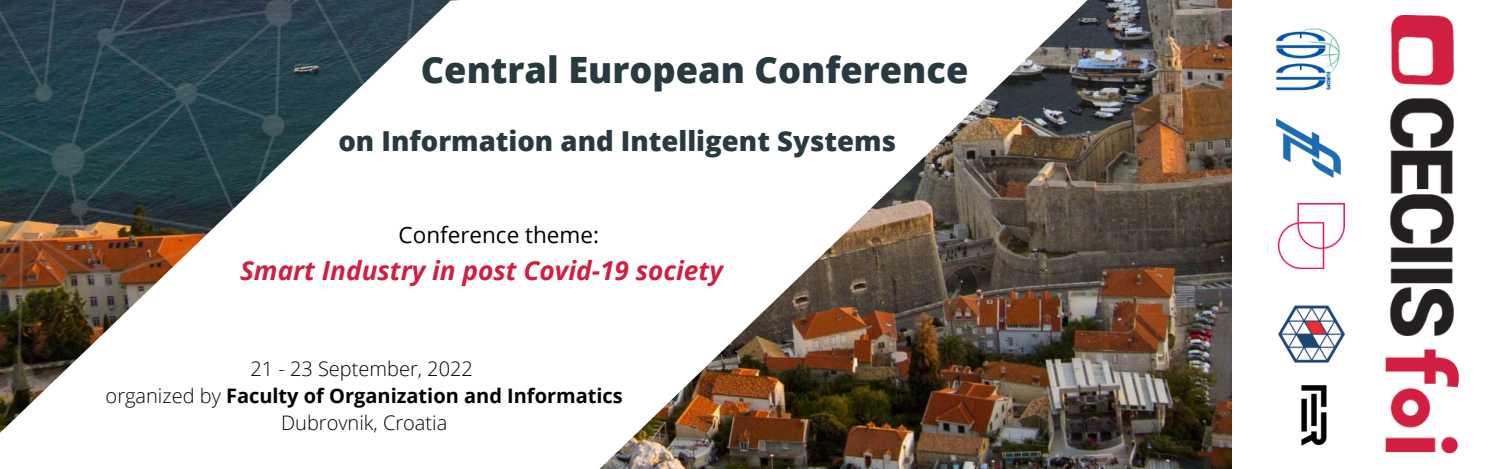
<style>
.page{position:relative;width:1500px;height:469px;background:#fff}
.page>*{position:absolute;margin:0;border:0;box-sizing:border-box;transform-origin:0 0}
.t1{font:800 36.25px "Open Sans";color:#283a3f}
.t2{font:800 27.5px "Open Sans";color:#283a3f}
.t3{font:italic 700 26.25px "Open Sans";color:#d11f41}
.t4{font:22.5px "Open Sans";color:#000}
.t5{font:700 20px "Open Sans";color:#000}
.t6{font:300 20px "Open Sans";color:#000}
.s1{font-weight:300}
</style>
<div class="page">
<img style="left:1088px;top:0;width:144px;height:469px">
<img style="left:169px;top:0;width:919px;height:469px">
<img style="left:1389px;top:15px;width:65px;height:321px">
<img style="left:1276px;top:28px;width:64px;height:63px">
<img style="left:1276px;top:119px;width:64px;height:59px">
<img style="left:1278px;top:203px;width:66px;height:66px">
<img style="left:1278px;top:305px;width:66px;height:58px">
<img style="left:1386px;top:349px;width:73px;height:104px">
<img style="left:0;top:0;width:169px;height:433px">
<img style="left:1301px;top:385px;width:26px;height:61px">
<p class="t1" style="left:421px;top:44px;width:549px">Central European Conference</p>
<p class="t2" style="left:338px;top:122px;width:559px">on Information and Intelligent Systems</p>
<p class="t4" style="left:399px;top:219px;width:202px">Conference theme:</p>
<p class="t3" style="left:240px;top:252px;width:484px">Smart Industry in post Covid-19 society</p>
<p class="t6" style="left:250px;top:354px;width:224px">21 - 23 September, 2022</p>
<p class="t5" style="left:106px;top:381px;width:519px"><span class="s1">organized by</span> Faculty of Organization and Informatics</p>
<p class="t6" style="left:281px;top:408px;width:168px">Dubrovnik, Croatia</p>
</div>
